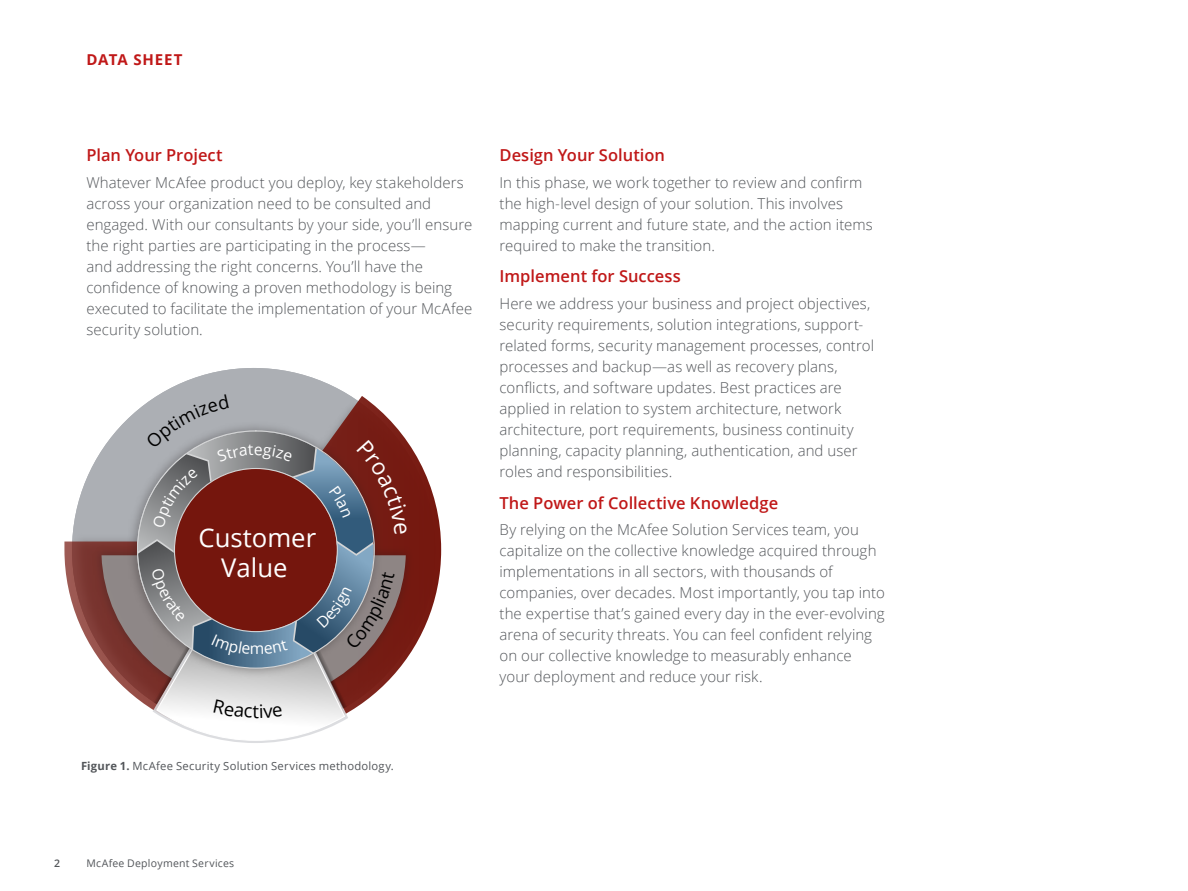
<style>
.page{position:relative;width:1188px;height:891px;background:#fff}
.page>*{position:absolute;margin:0;border:0;box-sizing:border-box;transform-origin:0 0}
.t1{font:25.8px/30.8px "Open Sans";color:#fff;text-align:center}
.t2{font:18.6px "Open Sans";color:#000}
.t3{font:600 16.5px "Open Sans";color:#c01818}
.t4{font:300 15px/21px "Open Sans";letter-spacing:.005em;color:#53565a}
.t5{font:700 15px "Open Sans";letter-spacing:.055em;color:#c01818}
.t6{font:11.25px "Open Sans";letter-spacing:.02em;color:#53565a}
.t7{font:10.5px "Open Sans";letter-spacing:.02em;color:#53565a}
.t8{font:600 10.5px "Open Sans";color:#53565a}
.s1{font-weight:700}
</style>
<div class="page">
<svg style="left:167px;top:368px;width:173px;height:22px;fill:#acafb4"></svg>
<svg style="left:64px;top:452px;width:377px;height:202px"></svg>
<img style="left:96px;top:390px;width:318px;height:309px">
<svg style="left:138px;top:395px;width:269px;height:348px;background:#937779"></svg>
<p class="t5" style="left:86px;top:49px;width:98px">DATA SHEET</p>
<p class="t3" style="left:86px;top:144px;width:138px">Plan Your Project</p>
<p class="t4" style="left:86px;top:171px;width:387px">Whatever McAfee product you deploy, key stakeholders across your organization need to be consulted and engaged. With our consultants by your side, you’ll ensure the right parties are participating in the process—<br>and addressing the right concerns. You’ll have the confidence of knowing a proven methodology is being executed to facilitate the implementation of your McAfee security solution.</p>
<h1 class="t1" style="left:199px;top:521px;width:119px">Customer<br>Value</h1>
<p class="t2" style="left:252px;top:698px;width:8px">t</p>
<p class="t6" style="left:81px;top:758px;width:314px"><span class="s1">Figure 1.</span> McAfee Security Solution Services methodology.</p>
<p class="t3" style="left:500px;top:144px;width:167px">Design Your Solution</p>
<p class="t4" style="left:500px;top:171px;width:375px">In this phase, we work together to review and confirm the high-level design of your solution. This involves mapping current and future state, and the action items required to make the transition.</p>
<p class="t3" style="left:500px;top:265px;width:183px">Implement for Success</p>
<p class="t4" style="left:500px;top:292px;width:376px">Here we address your business and project objectives, security requirements, solution integrations, support&shy;related forms, security management processes, control processes and backup—as well as recovery plans, conflicts, and software updates. Best practices are applied in relation to system architecture, network architecture, port requirements, business continuity planning, capacity planning, authentication, and user roles and responsibilities.</p>
<p class="t3" style="left:500px;top:491px;width:280px">The Power of Collective Knowledge</p>
<p class="t4" style="left:500px;top:519px;width:387px">By relying on the McAfee Solution Services team, you capitalize on the collective knowledge acquired through implementations in all sectors, with thousands of companies, over decades. Most importantly, you tap into the expertise that’s gained every day in the ever-evolving arena of security threats. You can feel confident relying on our collective knowledge to measurably enhance your deployment and reduce your risk.</p>
<p class="t8" style="left:54px;top:856px;width:7px">2</p>
<p class="t7" style="left:86px;top:856px;width:149px">McAfee Deployment Services</p>
</div>
